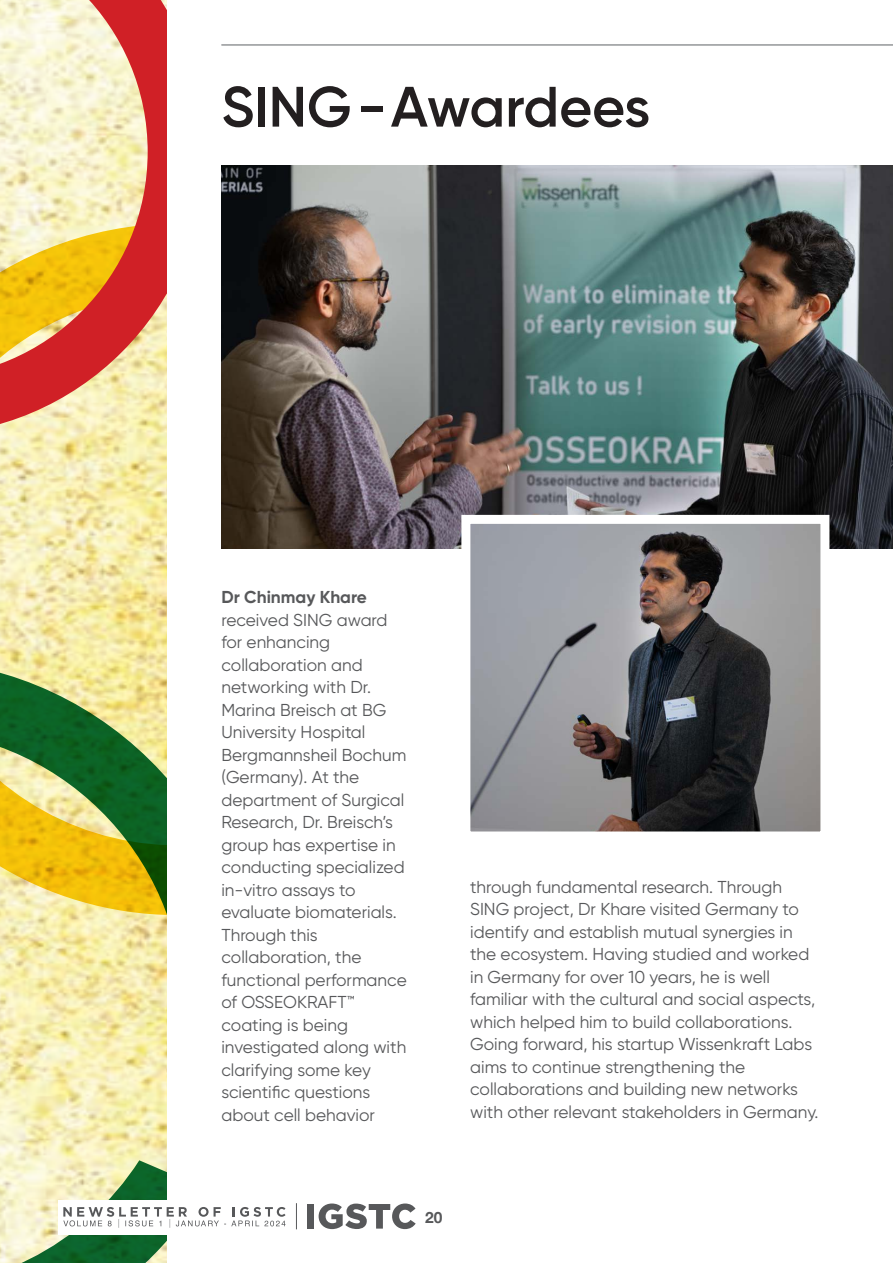
<style>
.page{position:relative;width:893px;height:1263px;background:#fff}
.page>*{position:absolute;margin:0;border:0;box-sizing:border-box;transform-origin:0 0}
.t1{font:600 56.85px "Gilroy";letter-spacing:-.005em;color:#231f20}
.t2{font:17.25px/22.5px "Gilroy";color:#57585a}
.t3{font:700 17.25px "Gilroy";color:#57585a}
.t4{font:700 15.6px "Helvetica Neue";color:#57585a}
</style>
<div class="page">
<svg style="left:0;top:435px;width:167px;height:224px"></svg>
<svg style="left:0;top:659px;width:167px;height:604px"></svg>
<svg style="left:0;top:0;width:167px;height:435px"></svg>
<img style="left:221px;top:165px;width:672px;height:383px">
<img style="left:471px;top:525px;width:348px;height:305px">
<div style="left:461px;top:515px;width:368px;height:325px;border:9px solid #fff"></div>
<hr style="left:221px;top:45px;width:672px;height:1px;background:#939598">
<div style="left:58px;top:1200px;width:123px;height:34px;background:#fff"></div>
<div style="left:307px;top:1204px;width:7px;height:24px;background:#57585a"></div>
<svg style="left:319px;top:1203px;width:97px;height:26px"></svg>
<svg style="left:296px;top:1203px;width:1px;height:26px"></svg>
<svg style="left:63px;top:1207px;width:222px;height:21px"></svg>
<h1 class="t1" style="left:221px;top:71px;width:430px">SING-Awardees</h1>
<p class="t3" style="left:221px;top:586px;width:147px">Dr Chinmay Khare</p>
<p class="t2" style="left:221px;top:608px;width:187px">received SING award for enhancing collaboration and networking with Dr.<br>Marina Breisch at BG<br>University Hospital<br>Bergmannsheil Bochum (Germany). At the department of Surgical<br>Research, Dr. Breisch’s group has expertise in conducting specialized in-vitro assays to evaluate biomaterials.<br>Through this collaboration, the functional performance of OSSEOKRAFT™ coating is being investigated along with clarifying some key scientific questions about cell behavior</p>
<p class="t2" style="left:470px;top:875px;width:350px">through fundamental research. Through SING project, Dr Khare visited Germany to identify and establish mutual synergies in the ecosystem. Having studied and worked in Germany for over 10 years, he is well familiar with the cultural and social aspects, which helped him to build collaborations.<br>Going forward, his startup Wissenkraft Labs aims to continue strengthening the collaborations and building new networks with other relevant stakeholders in Germany.</p>
<p class="t4" style="left:425px;top:1207px;width:19px">20</p>
</div>
